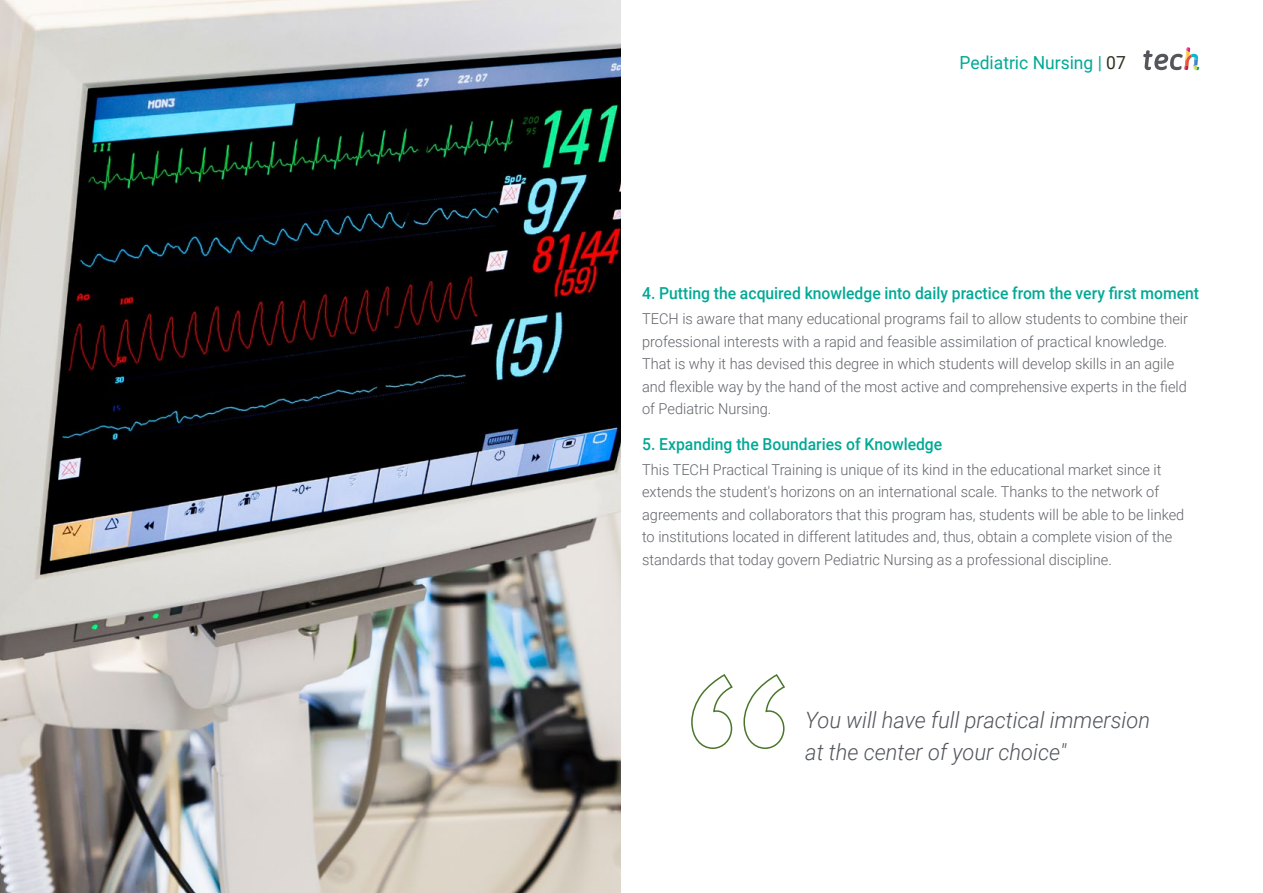
<style>
.page{position:relative;width:1263px;height:893px;background:#fff}
.page>*{position:absolute;margin:0;border:0;box-sizing:border-box;transform-origin:0 0}
.t1{font:italic 300 22.5px/31.5px "Roboto";color:#52555b}
.t2{font:18px "Roboto";color:#00a996}
.t3{font:500 16.5px "Roboto";color:#00a995;scale:.95 1}
.t4{font:300 15px/22.5px "Roboto";color:#61646a}
.s1{color:#312e20}
</style>
<div class="page">
<svg style="left:1143px;top:47px;width:56px;height:24px"></svg>
<svg style="left:691px;top:674px;width:94px;height:75px"></svg>
<img style="left:0;top:0;width:621px;height:893px">
<p class="t2" style="left:960px;top:50px;width:168px">Pediatric Nursing | <span class="s1">07</span></p>
<p class="t3" style="left:642px;top:282px;width:588px">4. Putting the acquired knowledge into daily practice from the very first moment</p>
<p class="t4" style="left:642px;top:307px;width:547px">TECH is aware that many educational programs fail to allow students to combine their professional interests with a rapid and feasible assimilation of practical knowledge.<br>That is why it has devised this degree in which students will develop skills in an agile and flexible way by the hand of the most active and comprehensive experts in the field of Pediatric Nursing.</p>
<p class="t3" style="left:642px;top:433px;width:317px">5. Expanding the Boundaries of Knowledge</p>
<p class="t4" style="left:642px;top:458px;width:544px">This TECH Practical Training is unique of its kind in the educational market since it extends the student's horizons on an international scale. Thanks to the network of agreements and collaborators that this program has, students will be able to be linked to institutions located in different latitudes and, thus, obtain a complete vision of the standards that today govern Pediatric Nursing as a professional discipline.</p>
<h1 class="t1" style="left:805px;top:704px;width:346px">You will have full practical immersion at the center of your choice"</h1>
</div>
